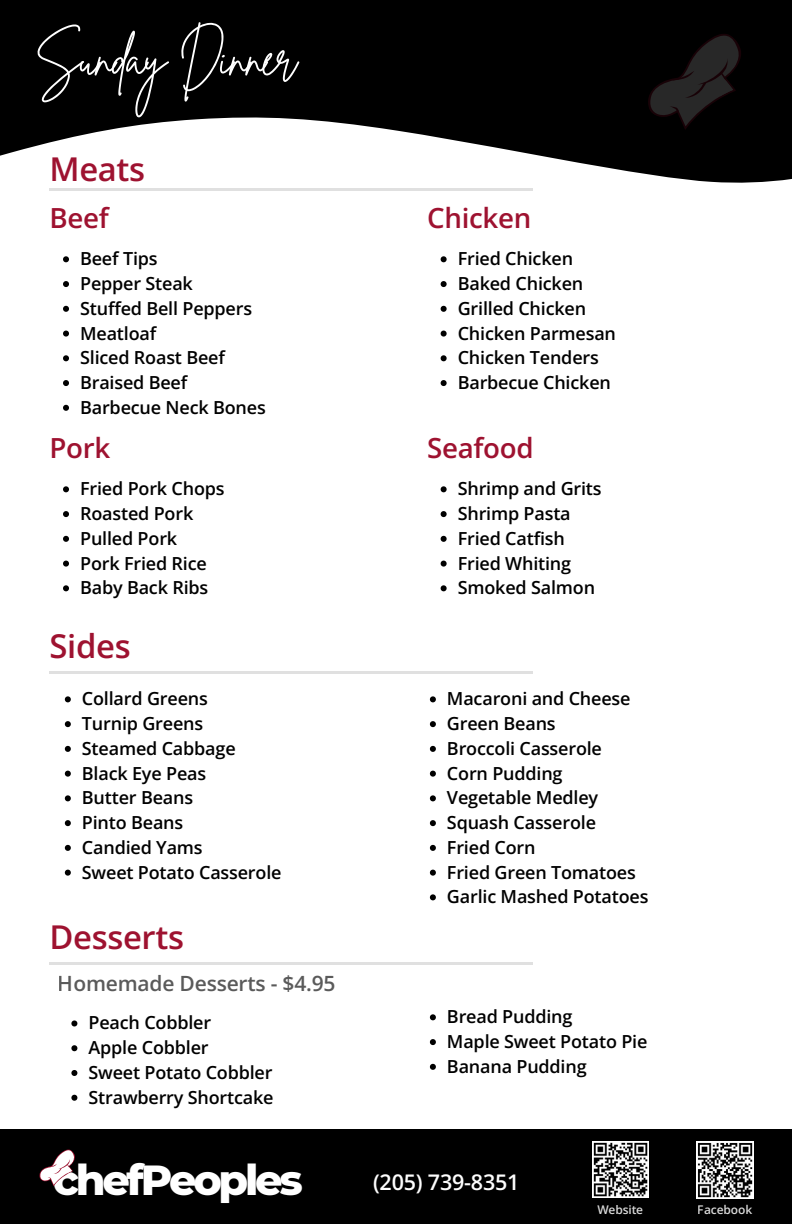
<style>
.page{position:relative;width:792px;height:1224px;background:#fff}
.page>*{position:absolute;margin:0;border:0;box-sizing:border-box;transform-origin:0 0}
.t1{font:50px "Brittany Signature";letter-spacing:-.03em;color:#fff}
.t2{font:800 42.9px "Montserrat";letter-spacing:-.075em;color:#fff}
.t3{font:600 32.8px "Open Sans";letter-spacing:-.01em;color:#9e1230}
.t4{font:600 27.7px "Open Sans";letter-spacing:-.01em;color:#9e1230}
.t5{font:600 21.5px "Open Sans";letter-spacing:-.01em;color:#fdfdfd}
.t6{font:600 21px "Open Sans";letter-spacing:-.01em;color:#333}
.t7{font:600 18px/24.8px "Open Sans";letter-spacing:-.01em;color:#000}
.t8{font:600 12px "Open Sans";letter-spacing:-.01em;color:#fdfdfd}
</style>
<div class="page">
<svg style="left:0;top:0;width:792px;height:191px;fill:#000"></svg>
<svg style="left:641px;top:16px;width:119px;height:129px;background:#0a090a"></svg>
<hr style="left:50px;top:188px;width:483px;height:2px;background:#231f20">
<svg style="left:63px;top:256px;width:6px;height:6px"></svg>
<svg style="left:63px;top:281px;width:6px;height:6px"></svg>
<svg style="left:63px;top:306px;width:6px;height:6px"></svg>
<svg style="left:63px;top:331px;width:6px;height:6px"></svg>
<svg style="left:63px;top:355px;width:6px;height:6px"></svg>
<svg style="left:63px;top:380px;width:6px;height:6px"></svg>
<svg style="left:63px;top:405px;width:6px;height:6px"></svg>
<svg style="left:441px;top:256px;width:6px;height:6px"></svg>
<svg style="left:441px;top:281px;width:6px;height:6px"></svg>
<svg style="left:441px;top:306px;width:6px;height:6px"></svg>
<svg style="left:441px;top:331px;width:6px;height:6px"></svg>
<svg style="left:441px;top:355px;width:6px;height:6px"></svg>
<svg style="left:441px;top:380px;width:6px;height:6px"></svg>
<svg style="left:63px;top:486px;width:6px;height:6px"></svg>
<svg style="left:63px;top:511px;width:6px;height:6px"></svg>
<svg style="left:63px;top:536px;width:6px;height:6px"></svg>
<svg style="left:63px;top:561px;width:6px;height:6px"></svg>
<svg style="left:63px;top:585px;width:6px;height:6px"></svg>
<svg style="left:441px;top:486px;width:6px;height:6px"></svg>
<svg style="left:441px;top:511px;width:6px;height:6px"></svg>
<svg style="left:441px;top:536px;width:6px;height:6px"></svg>
<svg style="left:441px;top:561px;width:6px;height:6px"></svg>
<svg style="left:441px;top:585px;width:6px;height:6px"></svg>
<svg style="left:65px;top:696px;width:6px;height:6px"></svg>
<svg style="left:65px;top:721px;width:6px;height:6px"></svg>
<svg style="left:65px;top:746px;width:6px;height:6px"></svg>
<svg style="left:65px;top:771px;width:6px;height:6px"></svg>
<svg style="left:65px;top:795px;width:6px;height:6px"></svg>
<svg style="left:65px;top:820px;width:6px;height:6px"></svg>
<svg style="left:65px;top:845px;width:6px;height:6px"></svg>
<svg style="left:65px;top:870px;width:6px;height:6px"></svg>
<svg style="left:430px;top:696px;width:6px;height:6px"></svg>
<svg style="left:430px;top:721px;width:6px;height:6px"></svg>
<svg style="left:430px;top:746px;width:6px;height:6px"></svg>
<svg style="left:430px;top:771px;width:6px;height:6px"></svg>
<svg style="left:430px;top:795px;width:6px;height:6px"></svg>
<svg style="left:430px;top:820px;width:6px;height:6px"></svg>
<svg style="left:430px;top:845px;width:6px;height:6px"></svg>
<svg style="left:430px;top:870px;width:6px;height:6px"></svg>
<svg style="left:430px;top:894px;width:6px;height:6px"></svg>
<hr style="left:50px;top:672px;width:483px;height:2px;background:#231f20">
<hr style="left:50px;top:963px;width:483px;height:2px;background:#231f20">
<svg style="left:71px;top:1020px;width:6px;height:6px"></svg>
<svg style="left:71px;top:1045px;width:6px;height:6px"></svg>
<svg style="left:71px;top:1070px;width:6px;height:6px"></svg>
<svg style="left:71px;top:1095px;width:6px;height:6px"></svg>
<svg style="left:430px;top:1014px;width:6px;height:6px"></svg>
<svg style="left:430px;top:1039px;width:6px;height:6px"></svg>
<svg style="left:430px;top:1064px;width:6px;height:6px"></svg>
<div style="left:0;top:1130px;width:792px;height:94px;background:#000"></div>
<svg style="left:39px;top:1149px;width:36px;height:37px"></svg>
<img style="left:592px;top:1142px;width:56px;height:56px">
<img style="left:697px;top:1142px;width:56px;height:56px">
<h1 class="t1" style="left:35px;top:25px;width:263px">Sunday Dinner</h1>
<h3 class="t3" style="left:50px;top:146px;width:97px">Meats</h3>
<h3 class="t4" style="left:50px;top:198px;width:61px">Beef</h3>
<p class="t7" style="left:80px;top:246px;width:187px">Beef Tips<br>Pepper Steak<br>Stuffed Bell Peppers<br>Meatloaf<br>Sliced Roast Beef<br>Braised Beef<br>Barbecue Neck Bones</p>
<h3 class="t4" style="left:50px;top:428px;width:62px">Pork</h3>
<p class="t7" style="left:80px;top:476px;width:146px">Fried Pork Chops<br>Roasted Pork<br>Pulled Pork<br>Pork Fried Rice<br>Baby Back Ribs</p>
<h3 class="t4" style="left:427px;top:198px;width:106px">Chicken</h3>
<p class="t7" style="left:458px;top:246px;width:160px">Fried Chicken<br>Baked Chicken<br>Grilled Chicken<br>Chicken Parmesan<br>Chicken Tenders<br>Barbecue Chicken</p>
<h3 class="t4" style="left:427px;top:428px;width:108px">Seafood</h3>
<p class="t7" style="left:458px;top:476px;width:145px">Shrimp and Grits<br>Shrimp Pasta<br>Fried Catfish<br>Fried Whiting<br>Smoked Salmon</p>
<h3 class="t3" style="left:50px;top:623px;width:83px">Sides</h3>
<p class="t7" style="left:82px;top:686px;width:201px">Collard Greens<br>Turnip Greens<br>Steamed Cabbage<br>Black Eye Peas<br>Butter Beans<br>Pinto Beans<br>Candied Yams<br>Sweet Potato Casserole</p>
<p class="t7" style="left:447px;top:686px;width:203px">Macaroni and Cheese<br>Green Beans<br>Broccoli Casserole<br>Corn Pudding<br>Vegetable Medley<br>Squash Casserole<br>Fried Corn<br>Fried Green Tomatoes<br>Garlic Mashed Potatoes</p>
<h3 class="t3" style="left:50px;top:914px;width:136px">Desserts</h3>
<p class="t6" style="left:58px;top:968px;width:279px">Homemade Desserts - $4.95</p>
<p class="t7" style="left:89px;top:1010px;width:187px">Peach Cobbler<br>Apple Cobbler<br>Sweet Potato Cobbler<br>Strawberry Shortcake</p>
<h2 class="t2" style="left:53px;top:1153px;width:251px">chefPeoples</h2>
<p class="t7" style="left:447px;top:1004px;width:202px">Bread Pudding<br>Maple Sweet Potato Pie<br>Banana Pudding</p>
<p class="t5" style="left:373px;top:1167px;width:148px">(205) 739-8351</p>
<p class="t8" style="left:597px;top:1202px;width:47px">Website</p>
<p class="t8" style="left:698px;top:1201px;width:56px">Facebook</p>
</div>
